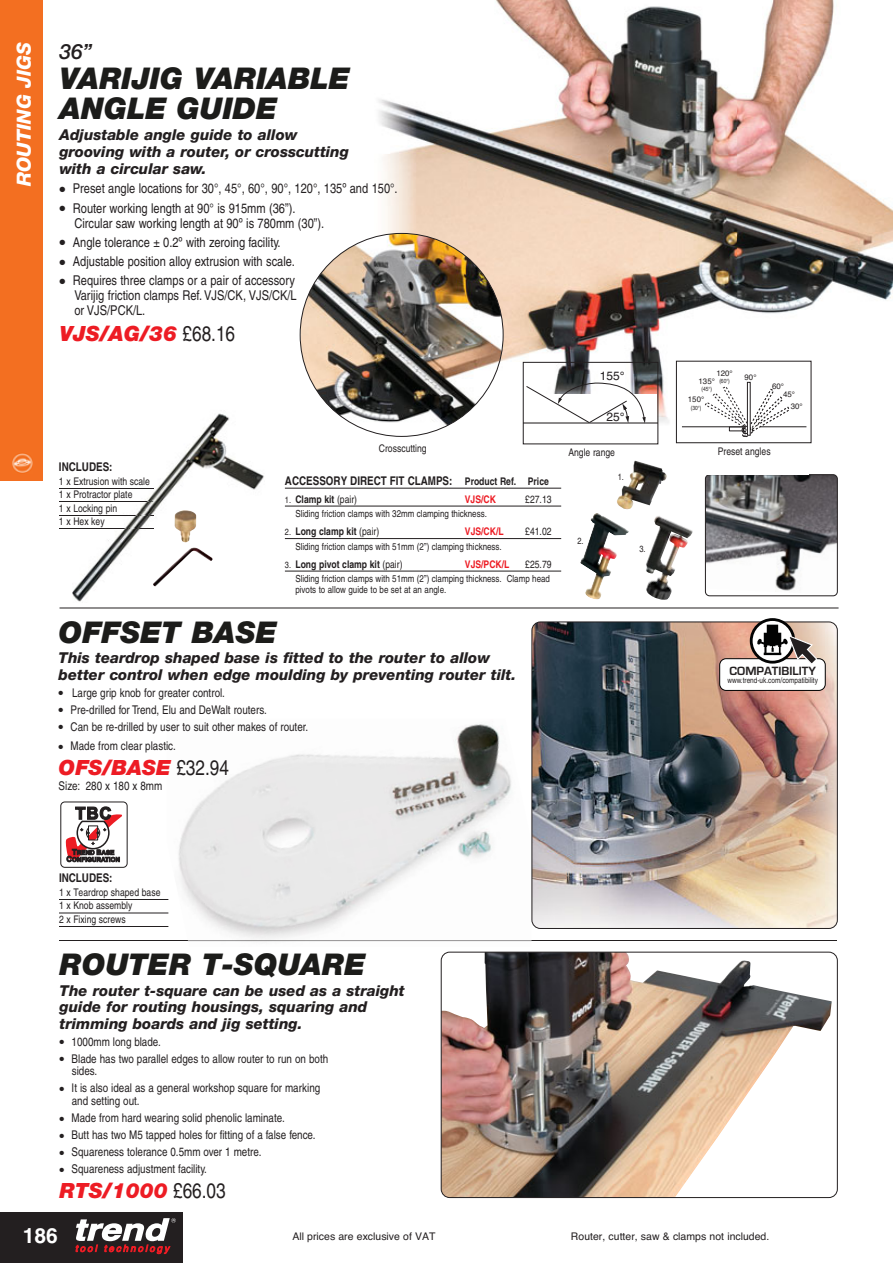
<style>
.page{position:relative;width:893px;height:1263px;background:#fff}
.page>*{position:absolute;margin:0;border:0;box-sizing:border-box;transform-origin:0 0}
.t1{font:italic 900 30px/30px "Helvetica Neue";color:#1c1c1a}
.t2{font:italic 900 21px "Helvetica Neue";color:#ed1c24}
.t3{font:700 21px "Helvetica LT";color:#fff}
.t4{font:italic 500 21px "Helvetica Neue";color:#231f20}
.t5{font:italic 800 19.5px "Helvetica Neue";color:#fff}
.t6{font:italic 900 19.5px "Helvetica Neue";color:#fff}
.t7{font:italic 800 15px/16.5px "Helvetica Neue";color:#231f20}
.t8{font:condensed 13.5px/19.2px "Helvetica LT";color:#231f20}
.t9{font:700 12.45px "Eurostile";color:#231f20}
.t10{font:condensed 12px/17px "Helvetica LT";color:#231f20}
.t11{font:700 condensed 12px "Helvetica LT";color:#231f20}
.t12{font:12px "Helvetica";color:#231f20}
.t13{font:condensed 10.5px/13.5px "Helvetica LT";color:#231f20}
.t14{font:10.5px "Helvetica";color:#231f20}
.t15{font:700 condensed 10.5px "Helvetica LT";color:#231f20}
.t16{font:700 condensed 10.5px "Helvetica LT";color:#ed1c24}
.t17{font:condensed 9.75px/10.5px "Helvetica LT";color:#231f20}
.t18{font:italic 9.45px "Helvetica";letter-spacing:.235em;color:#e91d24}
.t19{font:condensed 9px "Helvetica LT";color:#231f20}
.t20{font:condensed 7.95px "Helvetica LT";color:#231f20}
.t21{font:7.95px "Helvetica";color:#231f20}
.t22{font:condensed 6px "Helvetica LT";color:#231f20}
.s1{font-family:"Helvetica LT";font-weight:400;font-style:normal;font-stretch:condensed;color:#231f20}
.s2{font-size:10.5px}
.s3{font-weight:400;font-size:9px}
.s4{font-weight:400}
</style>
<div class="page">
<div style="left:0;top:1212px;width:183px;height:51px;background:#231f20"></div>
<svg style="left:76px;top:1218px;width:100px;height:23px"></svg>
<img style="left:379px;top:0;width:514px;height:428px">
<img style="left:705px;top:476px;width:131px;height:119px">
<div style="left:705px;top:474px;width:133px;height:122px;border:1px solid #231f20;border-radius:4px"></div>
<hr style="left:60px;top:608px;width:778px;height:1px;background:#231f20">
<img style="left:441px;top:952px;width:391px;height:245px">
<div style="left:441px;top:952px;width:397px;height:246px;border:1px solid #231f20;border-radius:9px"></div>
<hr style="left:60px;top:941px;width:777px;height:1px;background:#231f20">
<img style="left:301px;top:233px;width:202px;height:200px">
<hr style="left:59px;top:488px;width:94px;height:1px;background:#231f20">
<hr style="left:59px;top:501px;width:94px;height:1px;background:#231f20">
<hr style="left:59px;top:515px;width:94px;height:1px;background:#231f20">
<hr style="left:59px;top:528px;width:94px;height:1px;background:#231f20">
<img style="left:167px;top:724px;width:365px;height:218px">
<img style="left:188px;top:941px;width:344px;height:1px">
<img style="left:532px;top:622px;width:305px;height:306px;border-radius:9px">
<div style="left:531px;top:621px;width:307px;height:308px;border:1px solid #231f20;border-radius:9px"></div>
<div style="left:720px;top:659px;width:105px;height:31px;background:#fff;border-radius:6px"></div>
<div style="left:719px;top:658px;width:107px;height:33px;border:1px solid #000;border-radius:6px"></div>
<svg style="left:751px;top:619px;width:43px;height:43px"></svg>
<div style="left:750px;top:618px;width:45px;height:45px;border:3px solid #020303;border-radius:50%"></div>
<svg style="left:756px;top:625px;width:62px;height:39px"></svg>
<svg style="left:65px;top:806px;width:57px;height:56px"></svg>
<div style="left:60px;top:801px;width:68px;height:67px;border:1px solid #231f20;border-radius:4px"></div>
<hr style="left:59px;top:899px;width:109px;height:1px;background:#231f20">
<hr style="left:59px;top:913px;width:109px;height:1px;background:#231f20">
<hr style="left:59px;top:926px;width:109px;height:1px;background:#231f20">
<hr style="left:285px;top:488px;width:276px;height:1px;background:#231f20">
<hr style="left:285px;top:506px;width:276px;height:1px;background:#231f20">
<hr style="left:285px;top:538px;width:276px;height:1px;background:#231f20">
<hr style="left:285px;top:571px;width:276px;height:1px;background:#231f20">
<div style="left:0;top:0;width:43px;height:480px;background:#f36f21"></div>
<img style="left:12px;top:453px;width:21px;height:20px">
<img style="left:646px;top:516px;width:47px;height:84px">
<img style="left:580px;top:513px;width:49px;height:86px">
<img style="left:72px;top:413px;width:192px;height:189px">
<img style="left:175px;top:510px;width:21px;height:32px">
<img style="left:152px;top:547px;width:61px;height:39px">
<img style="left:72px;top:488px;width:81px;height:1px">
<img style="left:72px;top:501px;width:81px;height:1px">
<img style="left:72px;top:515px;width:81px;height:1px">
<img style="left:72px;top:528px;width:81px;height:1px">
<img style="left:72px;top:462px;width:40px;height:9px">
<img style="left:72px;top:477px;width:78px;height:8px">
<img style="left:72px;top:491px;width:60px;height:9px">
<img style="left:72px;top:504px;width:45px;height:10px">
<img style="left:72px;top:518px;width:33px;height:9px">
<div style="left:524px;top:394px;width:133px;height:81px;background:#fff"></div>
<div style="left:676px;top:394px;width:133px;height:81px;background:#fff"></div>
<hr style="left:682px;top:426px;width:124px;height:1px;background:#231f20">
<div style="left:747px;top:382px;width:3px;height:53px;border:1px solid #231f20"></div>
<svg style="left:705px;top:386px;width:85px;height:51px"></svg>
<div style="left:676px;top:361px;width:135px;height:82px;border:1px solid #231f20"></div>
<hr style="left:523px;top:422px;width:135px;height:1px;background:#231f20">
<svg style="left:525px;top:382px;width:121px;height:42px"></svg>
<div style="left:523px;top:362px;width:135px;height:82px;border:1px solid #231f20"></div>
<img style="left:617px;top:460px;width:50px;height:50px">
<h3 class="t5" style="left:17px;top:186px;width:146px;rotate:-90deg">ROUTING JIGS</h3>
<h3 class="t6" style="left:17px;top:189px;width:46px;rotate:-90deg">ROU</h3>
<h2 class="t4" style="left:59px;top:45px;width:34px">36”</h2>
<h1 class="t1" style="left:59px;top:67px;width:292px">VARIJIG VARIABLE<br>ANGLE GUIDE</h1>
<p class="t7" style="left:59px;top:128px;width:291px">Adjustable angle guide to allow grooving with a router, or crosscutting with a circular saw.</p>
<p class="t8" style="left:73px;top:180px;width:326px">Preset angle locations for 30°, 45°, 60°, 90°, 120°, 135º and 150°.<br>Router working length at 90° is 915mm (36”).</p>
<p class="t8" style="left:73px;top:215px;width:253px">Circular saw working length at 90º is 780mm (30”).<br>Angle tolerance ± 0.2º with zeroing facility.<br>Adjustable position alloy extrusion with scale.<br>Requires three clamps or a pair of accessory</p>
<p class="t8" style="left:74px;top:289px;width:224px;line-height:15px">Varijig friction clamps Ref. VJS/CK, VJS/CK/L or VJS/PCK/L.</p>
<h2 class="t2" style="left:59px;top:326px;width:177px">VJS/AG/36 <span class="s1">£68.16</span></h2>
<p class="t11" style="left:59px;top:463px;width:55px">INCLUDES:</p>
<p class="t13" style="left:59px;top:475px;width:92px">1 x Extrusion with scale<br>1 x Protractor plate<br>1 x Locking pin<br>1 x Hex key</p>
<p class="t13" style="left:379px;top:443px;width:49px">Crosscutting</p>
<p class="t11" style="left:285px;top:476px;width:266px">ACCESSORY DIRECT FIT CLAMPS: <span class="s2">Product Ref. Price</span></p>
<p class="t15" style="left:285px;top:495px;width:74px"><span class="s3">1.</span> Clamp kit <span class="s4">(pair)</span></p>
<p class="t16" style="left:465px;top:495px;width:33px">VJS/CK</p>
<p class="t13" style="left:525px;top:493px;width:28px">£27.13</p>
<p class="t17" style="left:295px;top:510px;width:193px">Sliding friction clamps with 32mm clamping thickness.</p>
<p class="t15" style="left:285px;top:527px;width:96px"><span class="s3">2.</span> Long clamp kit <span class="s4">(pair)</span></p>
<p class="t16" style="left:465px;top:527px;width:40px">VJS/CK/L</p>
<p class="t13" style="left:525px;top:526px;width:28px">£41.02</p>
<p class="t17" style="left:295px;top:542px;width:208px">Sliding friction clamps with 51mm (2”) clamping thickness.</p>
<p class="t15" style="left:285px;top:560px;width:119px"><span class="s3">3.</span> Long pivot clamp kit <span class="s4">(pair)</span></p>
<p class="t16" style="left:465px;top:560px;width:46px">VJS/PCK/L</p>
<p class="t13" style="left:525px;top:558px;width:28px">£25.79</p>
<p class="t17" style="left:295px;top:575px;width:256px">Sliding friction clamps with 51mm (2”) clamping thickness. Clamp head pivots to allow guide to be set at an angle.</p>
<h1 class="t1" style="left:59px;top:620px;width:220px">OFFSET BASE</h1>
<p class="t7" style="left:59px;top:651px;width:459px">This teardrop shaped base is fitted to the router to allow better control when edge moulding by preventing router tilt.</p>
<p class="t10" style="left:71px;top:685px;width:239px">Large grip knob for greater control.<br>Pre-drilled for Trend, Elu and DeWalt routers.<br>Can be re-drilled by user to suit other makes of router.</p>
<p class="t10" style="left:71px;top:739px;width:107px">Made from clear plastic.</p>
<h2 class="t2" style="left:59px;top:760px;width:172px">OFS/BASE <span class="s1">£32.94</span></h2>
<p class="t10" style="left:59px;top:778px;width:105px">Size: 280 x 180 x 8mm</p>
<p class="t12" style="left:600px;top:372px;width:26px">155°</p>
<p class="t12" style="left:606px;top:412px;width:20px">25°</p>
<p class="t13" style="left:568px;top:446px;width:48px">Angle range</p>
<p class="t19" style="left:618px;top:473px;width:8px">1.</p>
<p class="t19" style="left:577px;top:537px;width:8px">2.</p>
<p class="t19" style="left:639px;top:545px;width:8px">3.</p>
<p class="t11" style="left:59px;top:874px;width:55px">INCLUDES:</p>
<p class="t13" style="left:59px;top:887px;width:103px">1 x Teardrop shaped base<br>1 x Knob assembly<br>2 x Fixing screws</p>
<h1 class="t1" style="left:60px;top:952px;width:308px">ROUTER T-SQUARE</h1>
<p class="t7" style="left:60px;top:983px;width:346px">The router t-square can be used as a straight guide for routing housings, squaring and trimming boards and jig setting.</p>
<p class="t10" style="left:72px;top:1034px;width:258px">1000mm long blade.<br>Blade has two parallel edges to allow router to run on both</p>
<p class="t10" style="left:72px;top:1064px;width:250px">sides.<br>It is also ideal as a general workshop square for marking</p>
<p class="t10" style="left:72px;top:1094px;width:245px">and setting out.<br>Made from hard wearing solid phenolic laminate.<br>Butt has two M5 tapped holes for fitting of a false fence.<br>Squareness tolerance 0.5mm over 1 metre.<br>Squareness adjustment facility.</p>
<h2 class="t2" style="left:60px;top:1183px;width:168px">RTS/1000 <span class="s1">£66.03</span></h2>
<p class="t21" style="left:716px;top:370px;width:18px">120°</p>
<p class="t22" style="left:719px;top:379px;width:12px">(60°)</p>
<p class="t21" style="left:698px;top:379px;width:18px">135°</p>
<p class="t22" style="left:701px;top:387px;width:12px">(45°)</p>
<p class="t21" style="left:688px;top:397px;width:18px">150°</p>
<p class="t22" style="left:691px;top:405px;width:12px">(30°)</p>
<p class="t21" style="left:744px;top:374px;width:13px">90°</p>
<p class="t21" style="left:772px;top:383px;width:13px">60°</p>
<p class="t21" style="left:783px;top:392px;width:13px">45°</p>
<p class="t21" style="left:791px;top:403px;width:13px">30°</p>
<p class="t13" style="left:718px;top:445px;width:54px">Preset angles</p>
<p class="t9" style="left:730px;top:663px;width:88px">COMPATIBILITY</p>
<p class="t20" style="left:727px;top:676px;width:92px">www.trend-uk.com/compatibility</p>
<h2 class="t3" style="left:23px;top:1228px;width:37px">186</h2>
<p class="t18" style="left:75px;top:1243px;width:95px">tool technology</p>
<p class="t14" style="left:292px;top:1232px;width:145px">All prices are exclusive of VAT</p>
<p class="t14" style="left:571px;top:1232px;width:200px">Router, cutter, saw &amp; clamps not included.</p>
</div>
